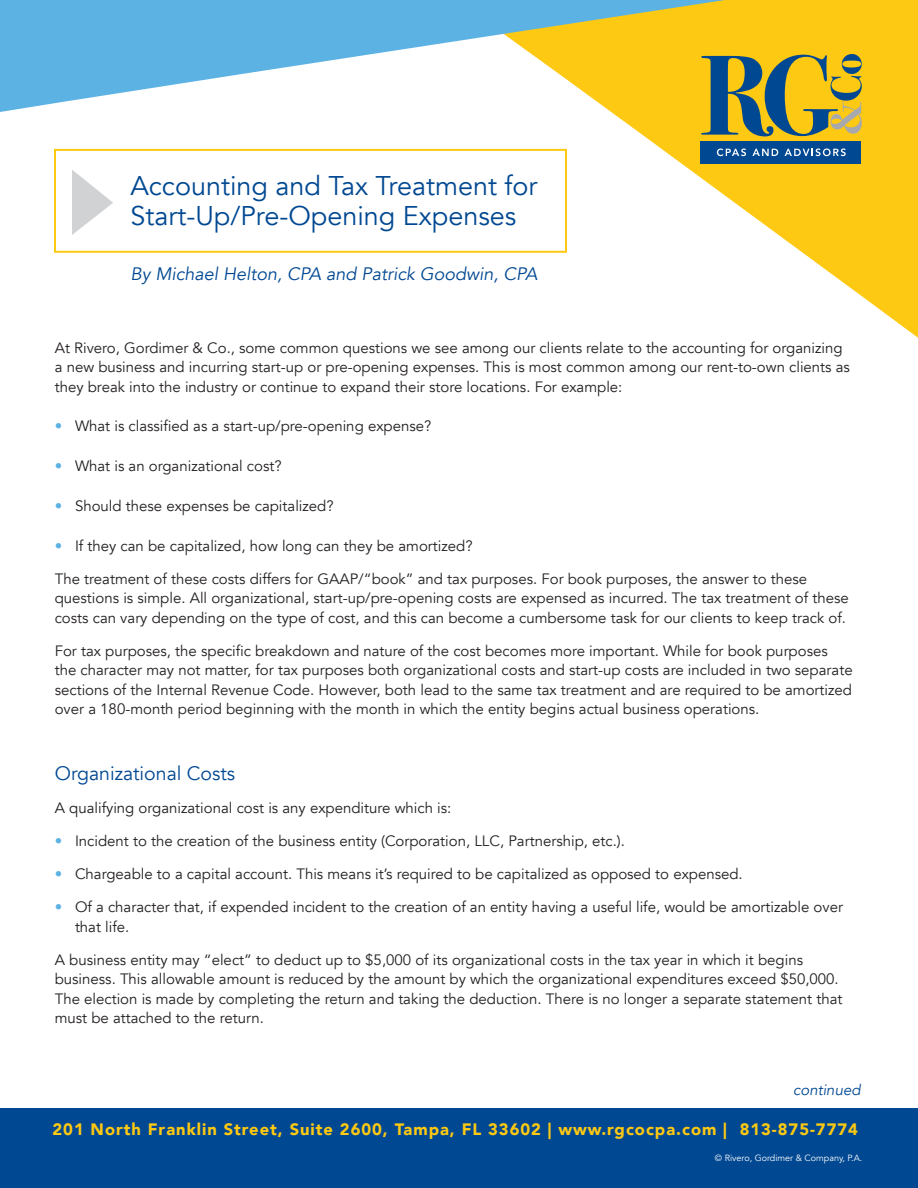
<style>
.page{position:relative;width:918px;height:1188px;background:#fff}
.page>*{position:absolute;margin:0;border:0;box-sizing:border-box;transform-origin:0 0}
.t1{font:27px/30px "Avenir";color:#014892}
.t2{font:19.5px "Avenir";color:#014892}
.t3{font:italic 18px "Avenir";color:#014892}
.t4{font:900 16.5px "Avenir";letter-spacing:.06em;color:#fec912}
.t5{font:15px/19.5px "Avenir";color:#231f20}
.t6{font:italic 15px "Avenir";color:#014892}
.t7{font:9px "Avenir";color:#fff}
.s1{color:#5db2e4}
</style>
<div class="page">
<svg style="left:435px;top:0;width:483px;height:338px"></svg>
<div style="left:701px;top:141px;width:160px;height:22px;background:#014892"></div>
<svg style="left:701px;top:54px;width:161px;height:82px;background:#a69d44"></svg>
<svg style="left:717px;top:148px;width:29px;height:8px"></svg>
<svg style="left:752px;top:149px;width:26px;height:7px"></svg>
<svg style="left:785px;top:148px;width:61px;height:8px"></svg>
<svg style="left:0;top:0;width:814px;height:114px"></svg>
<div style="left:0;top:1108px;width:918px;height:80px;background:#014892"></div>
<div style="left:54px;top:149px;width:513px;height:104px;border:2px solid #fec912"></div>
<svg style="left:72px;top:170px;width:41px;height:65px"></svg>
<p class="t1" style="left:130px;top:171px;width:409px">Accounting and Tax Treatment for<br>Start-Up/Pre-Opening Expenses</p>
<p class="t3" style="left:130px;top:263px;width:409px">By Michael Helton, CPA and Patrick Goodwin, CPA</p>
<p class="t5" style="left:55px;top:338px;width:797px">At Rivero, Gordimer &amp; Co., some common questions we see among our clients relate to the accounting for organizing a new business and incurring start-up or pre-opening expenses. This is most common among our rent-to-own clients as they break into the industry or continue to expand their store locations. For example:</p>
<p class="t5" style="left:55px;top:417px;width:378px"><span class="s1">•</span> What is classified as a start-up/pre-opening expense?</p>
<p class="t5" style="left:55px;top:456px;width:228px"><span class="s1">•</span> What is an organizational cost?</p>
<p class="t5" style="left:55px;top:496px;width:280px"><span class="s1">•</span> Should these expenses be capitalized?</p>
<p class="t5" style="left:55px;top:536px;width:419px"><span class="s1">•</span> If they can be capitalized, how long can they be amortized?</p>
<p class="t5" style="left:55px;top:569px;width:796px">The treatment of these costs differs for GAAP/“book” and tax purposes. For book purposes, the answer to these questions is simple. All organizational, start-up/pre-opening costs are expensed as incurred. The tax treatment of these costs can vary depending on the type of cost, and this can become a cumbersome task for our clients to keep track of.</p>
<p class="t5" style="left:55px;top:641px;width:799px">For tax purposes, the specific breakdown and nature of the cost becomes more important. While for book purposes the character may not matter, for tax purposes both organizational costs and start-up costs are included in two separate sections of the Internal Revenue Code. However, both lead to the same tax treatment and are required to be amortized over a 180-month period beginning with the month in which the entity begins actual business operations.</p>
<p class="t2" style="left:55px;top:762px;width:182px">Organizational Costs</p>
<p class="t5" style="left:55px;top:798px;width:398px">A qualifying organizational cost is any expenditure which is:</p>
<p class="t5" style="left:55px;top:831px;width:572px"><span class="s1">•</span> Incident to the creation of the business entity (Corporation, LLC, Partnership, etc.).</p>
<p class="t5" style="left:55px;top:864px;width:690px"><span class="s1">•</span> Chargeable to a capital account. This means it’s required to be capitalized as opposed to expensed.</p>
<p class="t5" style="left:75px;top:897px;width:770px;text-indent:-20px"><span class="s1">•</span> Of a character that, if expended incident to the creation of an entity having a useful life, would be amortizable over that life.</p>
<p class="t5" style="left:55px;top:950px;width:789px">A business entity may “elect” to deduct up to $5,000 of its organizational costs in the tax year in which it begins business. This allowable amount is reduced by the amount by which the organizational expenditures exceed $50,000.<br>The election is made by completing the return and taking the deduction. There is no longer a separate statement that must be attached to the return.</p>
<p class="t6" style="left:793px;top:1081px;width:69px">continued</p>
<p class="t4" style="left:52px;top:1115px;width:807px">201 North Franklin Street, Suite 2600, Tampa, FL 33602 | www.rgcocpa.com | 813-875-7774</p>
<p class="t7" style="left:715px;top:1152px;width:149px">© Rivero, Gordimer &amp; Company, P.A.</p>
</div>
